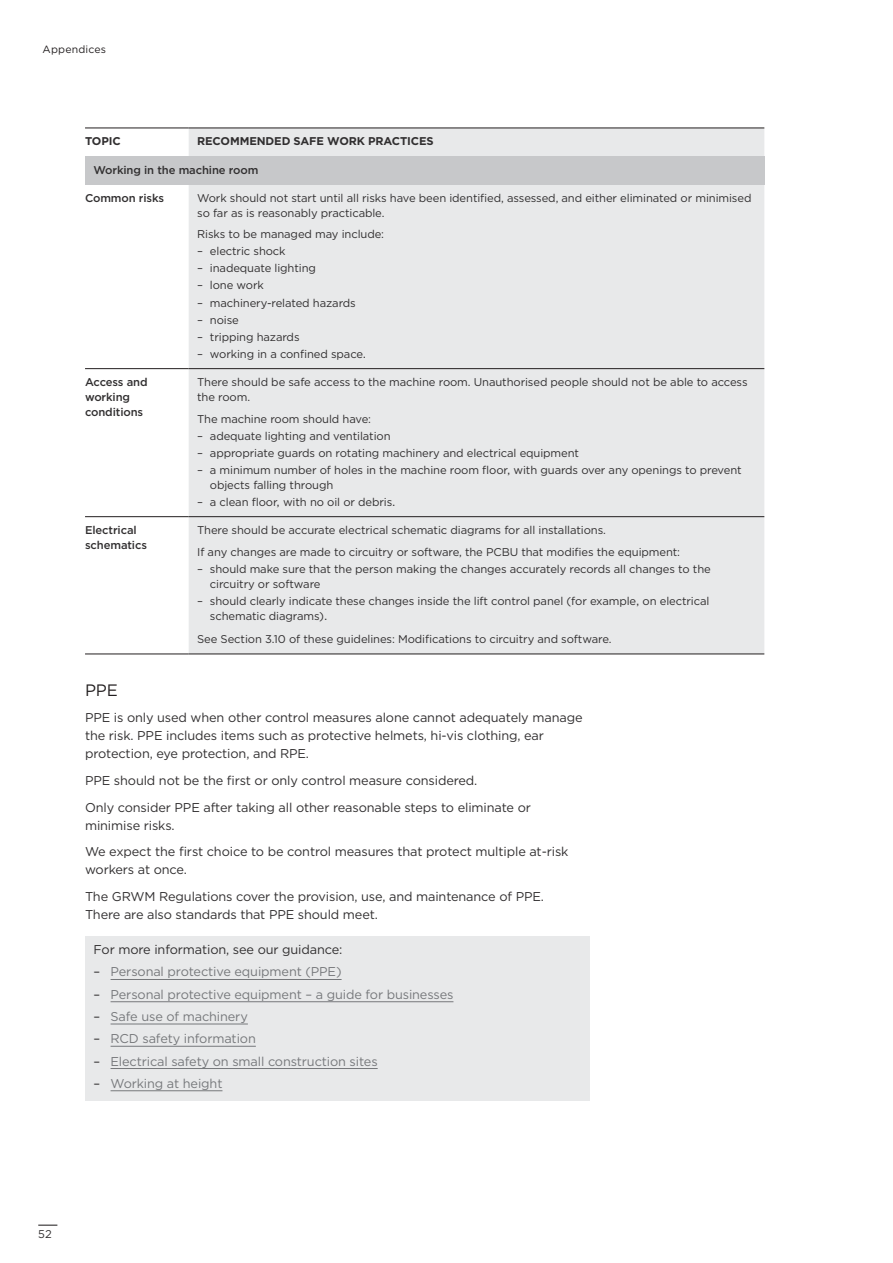
<style>
.page{position:relative;width:893px;height:1263px;background:#fff}
.page>*{position:absolute;margin:0;border:0;box-sizing:border-box;transform-origin:0 0}
.t1{font:16.5px "Gotham";color:#231f20}
.body{font:12.75px/18px "Gotham";letter-spacing:-.01em;color:#312f30}
.t2{font:12.75px "Gotham";letter-spacing:-.01em;color:#76787b}
.body_above_bullets{font:12.75px "Gotham";letter-spacing:-.01em;color:#312f30}
.table_body{font:11.25px/15px "Gotham";letter-spacing:-.01em;color:#312f30}
.table_body_before_bu{font:11.25px "Gotham";letter-spacing:-.01em;color:#312f30}
.table_H2{font:500 11.25px/15px "Gotham";letter-spacing:-.01em;color:#312f30}
.table_H1{font:700 11.25px "Gotham";letter-spacing:-.01em;color:#312f30}
.t3{font:10.5px "Gotham";letter-spacing:.02em;color:#231f20}
.s1{color:#312f30}
</style>
<div class="page">
<div style="left:189px;top:129px;width:575px;height:525px;background:#e8e9ea"></div>
<div style="left:85px;top:156px;width:679px;height:28px;background:#c7c8ca"></div>
<hr style="left:85px;top:128px;width:104px;height:1px;background:#231f20">
<hr style="left:189px;top:128px;width:575px;height:1px;background:#231f20">
<hr style="left:85px;top:368px;width:104px;height:1px;background:#231f20">
<hr style="left:189px;top:368px;width:575px;height:1px;background:#231f20">
<hr style="left:85px;top:516px;width:104px;height:1px;background:#231f20">
<hr style="left:189px;top:516px;width:575px;height:1px;background:#231f20">
<hr style="left:85px;top:654px;width:104px;height:1px;background:#231f20">
<hr style="left:189px;top:654px;width:575px;height:1px;background:#231f20">
<div style="left:85px;top:935px;width:504px;height:165px;background:#e8e9ea"></div>
<hr style="left:111px;top:979px;width:231px;height:1px;background:#76787b">
<hr style="left:111px;top:1001px;width:342px;height:1px;background:#76787b">
<hr style="left:111px;top:1023px;width:137px;height:1px;background:#76787b">
<hr style="left:111px;top:1046px;width:145px;height:1px;background:#76787b">
<hr style="left:111px;top:1068px;width:267px;height:1px;background:#76787b">
<hr style="left:111px;top:1090px;width:111px;height:1px;background:#76787b">
<svg style="left:38px;top:1224px;width:19px;height:2px"></svg>
<p class="t3" style="left:43px;top:43px;width:65px">Appendices</p>
<p class="table_H1" style="left:85px;top:134px;width:37px">TOPIC</p>
<p class="table_H1" style="left:197px;top:134px;width:238px">RECOMMENDED SAFE WORK PRACTICES</p>
<p class="table_H2" style="left:94px;top:162px;width:166px">Working in the machine room</p>
<p class="table_H2" style="left:85px;top:190px;width:81px">Common risks</p>
<p class="table_body" style="left:197px;top:190px;width:556px">Work should not start until all risks have been identified, assessed, and either eliminated or minimised so far as is reasonably practicable.</p>
<p class="table_body_before_bu" style="left:197px;top:227px;width:188px">Risks to be managed may include:</p>
<p class="table_body" style="left:197px;top:243px;width:90px">– electric shock</p>
<p class="table_body" style="left:197px;top:261px;width:120px">– inadequate lighting</p>
<p class="table_body" style="left:197px;top:278px;width:68px">– lone work</p>
<p class="table_body" style="left:197px;top:295px;width:160px">– machinery-related hazards</p>
<p class="table_body" style="left:197px;top:312px;width:43px">– noise</p>
<p class="table_body" style="left:197px;top:329px;width:104px">– tripping hazards</p>
<p class="table_body" style="left:197px;top:346px;width:171px">– working in a confined space.</p>
<p class="table_H2" style="left:85px;top:374px;width:64px">Access and working conditions</p>
<p class="table_body" style="left:197px;top:374px;width:552px">There should be safe access to the machine room. Unauthorised people should not be able to access the room.</p>
<p class="table_body_before_bu" style="left:197px;top:411px;width:175px">The machine room should have:</p>
<p class="table_body" style="left:197px;top:428px;width:195px">– adequate lighting and ventilation</p>
<p class="table_body" style="left:197px;top:445px;width:383px">– appropriate guards on rotating machinery and electrical equipment</p>
<p class="table_body" style="left:210px;top:462px;width:533px;text-indent:-13px">– a minimum number of holes in the machine room floor, with guards over any openings to prevent objects falling through</p>
<p class="table_body" style="left:197px;top:494px;width:200px">– a clean floor, with no oil or debris.</p>
<p class="table_H2" style="left:85px;top:522px;width:63px">Electrical schematics</p>
<p class="table_body" style="left:197px;top:522px;width:410px">There should be accurate electrical schematic diagrams for all installations.</p>
<p class="table_body_before_bu" style="left:197px;top:544px;width:484px">If any changes are made to circuitry or software, the PCBU that modifies the equipment:</p>
<p class="table_body" style="left:210px;top:561px;width:502px;text-indent:-13px">– should make sure that the person making the changes accurately records all changes to the circuitry or software</p>
<p class="table_body" style="left:210px;top:593px;width:501px;text-indent:-13px">– should clearly indicate these changes inside the lift control panel (for example, on electrical schematic diagrams).</p>
<p class="table_body" style="left:197px;top:632px;width:416px">See Section 3.10 of these guidelines: Modifications to circuitry and software.</p>
<h2 class="t1" style="left:85px;top:679px;width:34px">PPE</h2>
<p class="body" style="left:85px;top:709px;width:499px">PPE is only used when other control measures alone cannot adequately manage the risk. PPE includes items such as protective helmets, hi-vis clothing, ear protection, eye protection, and RPE.</p>
<p class="body" style="left:85px;top:771px;width:394px">PPE should not be the first or only control measure considered.</p>
<p class="body" style="left:85px;top:798px;width:447px">Only consider PPE after taking all other reasonable steps to eliminate or minimise risks.</p>
<p class="body" style="left:85px;top:842px;width:485px">We expect the first choice to be control measures that protect multiple at-risk workers at once.</p>
<p class="body" style="left:85px;top:887px;width:460px">The GRWM Regulations cover the provision, use, and maintenance of PPE.<br>There are also standards that PPE should meet.</p>
<p class="body_above_bullets" style="left:94px;top:941px;width:250px">For more information, see our guidance:</p>
<p class="t2" style="left:94px;top:964px;width:250px"><span class="s1">–</span> Personal protective equipment (PPE)</p>
<p class="t2" style="left:94px;top:986px;width:361px"><span class="s1">–</span> Personal protective equipment – a guide for businesses</p>
<p class="t2" style="left:94px;top:1008px;width:156px"><span class="s1">–</span> Safe use of machinery</p>
<p class="t2" style="left:94px;top:1030px;width:164px"><span class="s1">–</span> RCD safety information</p>
<p class="t2" style="left:94px;top:1053px;width:286px"><span class="s1">–</span> Electrical safety on small construction sites</p>
<p class="t2" style="left:94px;top:1075px;width:130px"><span class="s1">–</span> Working at height</p>
<p class="table_body" style="left:38px;top:1227px;width:15px">52</p>
</div>
